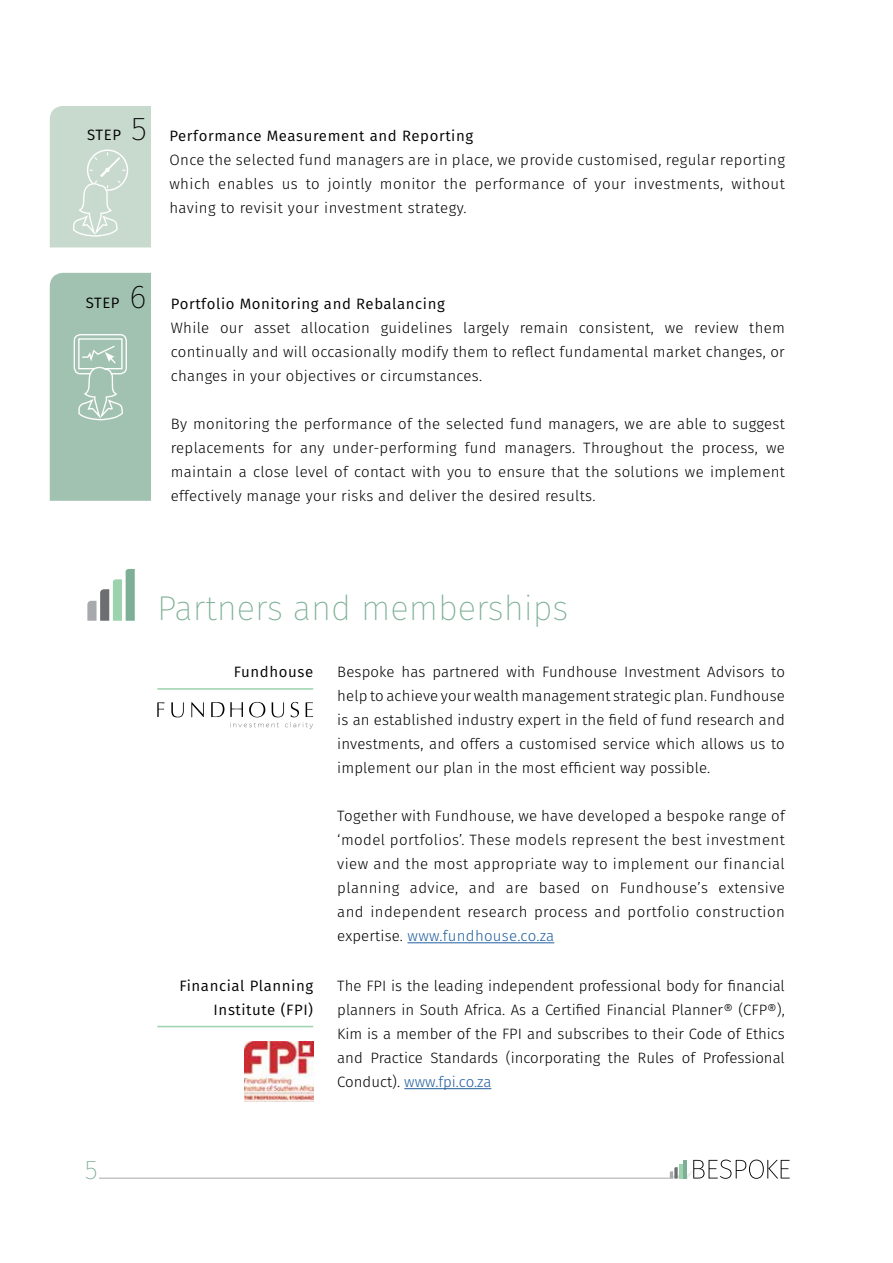
<style>
.page{position:relative;width:893px;height:1263px;background:#fff}
.page>*{position:absolute;margin:0;border:0;box-sizing:border-box;transform-origin:0 0}
.t1{font:200 34.5px "Fira Sans";color:#7daf96}
.t2{font:200 27px "Fira Sans";color:#7daf96}
.t3{font:300 15px/24px "Fira Sans";letter-spacing:.02em;color:#000;text-align:justify}
.t4{font:15px/24px "Fira Sans";letter-spacing:.04em;color:#000;text-align:right}
.s1{font-weight:200;font-size:33px}
.s2{color:#215e9e}
</style>
<div class="page">
<svg style="left:670px;top:1159px;width:120px;height:20px"></svg>
<hr style="left:99px;top:1178px;width:571px;height:1px;background:#a7a9ac">
<div style="left:50px;top:106px;width:101px;height:141px;background:#c8d9ce"></div>
<div style="left:50px;top:273px;width:101px;height:228px;background:#a2c2b1"></div>
<svg style="left:87px;top:569px;width:48px;height:52px"></svg>
<hr style="left:408px;top:942px;width:146px;height:1px;background:#215e9e">
<hr style="left:404px;top:1088px;width:87px;height:1px;background:#215e9e">
<hr style="left:157px;top:688px;width:156px;height:2px;background:#9cd3ae">
<hr style="left:157px;top:1026px;width:156px;height:1px;background:#9cd3ae">
<svg style="left:157px;top:702px;width:7px;height:15px"></svg>
<svg style="left:171px;top:702px;width:13px;height:15px"></svg>
<svg style="left:191px;top:702px;width:13px;height:15px"></svg>
<svg style="left:211px;top:702px;width:13px;height:15px"></svg>
<svg style="left:230px;top:702px;width:83px;height:27px"></svg>
<img style="left:244px;top:1042px;width:69px;height:60px">
<p class="t4" style="left:87px;top:123px;width:61px">STEP <span class="s1">5</span></p>
<p class="t4" style="left:169px;top:124px;width:305px">Performance Measurement and Reporting</p>
<p class="t3" style="left:169px;top:148px;width:617px">Once the selected fund managers are in place, we provide customised, regular reporting which enables us to jointly monitor the performance of your investments, without having to revisit your investment strategy.</p>
<p class="t4" style="left:86px;top:291px;width:62px">STEP <span class="s1">6</span></p>
<p class="t4" style="left:171px;top:291px;width:275px">Portfolio Monitoring and Rebalancing</p>
<p class="t3" style="left:171px;top:316px;width:615px">While our asset allocation guidelines largely remain consistent, we review them continually and will occasionally modify them to reflect fundamental market changes, or changes in your objectives or circumstances.</p>
<p class="t3" style="left:171px;top:412px;width:616px">By monitoring the performance of the selected fund managers, we are able to suggest replacements for any under-performing fund managers. Throughout the process, we maintain a close level of contact with you to ensure that the solutions we implement effectively manage your risks and deliver the desired results.</p>
<h2 class="t2" style="left:85px;top:1150px;width:14px">5</h2>
<h1 class="t1" style="left:157px;top:583px;width:413px">Partners and memberships</h1>
<p class="t4" style="left:234px;top:660px;width:81px">Fundhouse</p>
<p class="t4" style="left:179px;top:973px;width:135px">Financial Planning<br>Institute (FPI)</p>
<p class="t3" style="left:337px;top:660px;width:449px">Bespoke has partnered with Fundhouse Investment Advisors to help to achieve your wealth management strategic plan. Fundhouse is an established industry expert in the field of fund research and investments, and offers a customised service which allows us to implement our plan in the most efficient way possible.</p>
<p class="t3" style="left:337px;top:804px;width:449px">Together with Fundhouse, we have developed a bespoke range of ‘model portfolios’. These models represent the best investment view and the most appropriate way to implement our financial planning advice, and are based on Fundhouse’s extensive and independent research process and portfolio construction expertise. <span class="s2">www.fundhouse.co.za</span></p>
<p class="t3" style="left:337px;top:974px;width:449px">The FPI is the leading independent professional body for financial planners in South Africa. As a Certified Financial Planner® (CFP®), Kim is a member of the FPI and subscribes to their Code of Ethics and Practice Standards (incorporating the Rules of Professional Conduct). <span class="s2">www.fpi.co.za</span></p>
</div>
